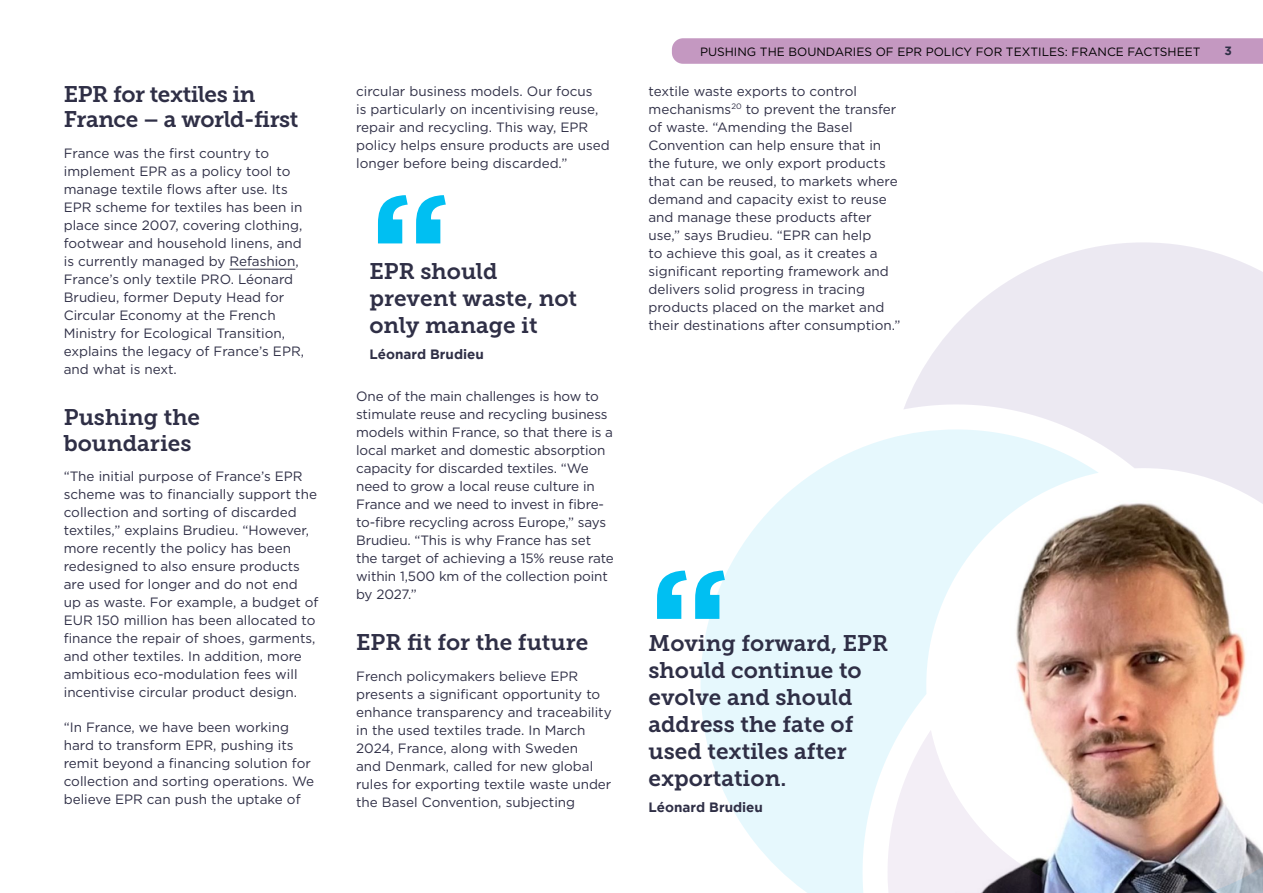
<style>
.page{position:relative;width:1263px;height:893px;background:#fff}
.page>*{position:absolute;margin:0;border:0;box-sizing:border-box;transform-origin:0 0}
.t1{font:700 150px "Gotham";color:#00bff2}
.t2{font:22.5px/27px "Museo Slab 700";color:#2f2f46}
.t3{font:22.5px/25.5px "Museo Slab 700";letter-spacing:-.02em;color:#2f2f46}
.t4{font:13.5px/18px "Gotham";color:#2f2f46}
.t5{font:700 13.5px "Gotham";color:#2f2f46}
.t6{font:12px "Gotham";color:#000}
.t7{font:700 12px "Gotham";color:#2f2f46}
</style>
<div class="page">
<svg style="left:672px;top:38px;width:591px;height:26px;background:#c59ac2"></svg>
<hr style="left:230px;top:269px;width:65px;height:1px;background:#2f2f46">
<img style="left:1099px;top:641px;width:89px;height:89px">
<img style="left:1099px;top:730px;width:89px;height:163px">
<svg style="left:700px;top:435px;width:399px;height:458px;fill:#e6f8fd"></svg>
<svg style="left:1188px;top:641px;width:75px;height:252px"></svg>
<svg style="left:903px;top:242px;width:360px;height:399px"></svg>
<h2 class="t3" style="left:64px;top:82px;width:236px">EPR for textiles in<br>France – a world-first</h2>
<p class="t4" style="left:64px;top:144px;width:242px">France was the first country to implement EPR as a policy tool to manage textile flows after use. Its EPR scheme for textiles has been in place since 2007, covering clothing, footwear and household linens, and is currently managed by Refashion, France’s only textile PRO. Léonard Brudieu, former Deputy Head for Circular Economy at the French Ministry for Ecological Transition, explains the legacy of France’s EPR, and what is next.</p>
<h2 class="t2" style="left:64px;top:405px;width:138px;line-height:25.5px">Pushing the boundaries</h2>
<p class="t4" style="left:64px;top:467px;width:256px">“The initial purpose of France’s EPR scheme was to financially support the collection and sorting of discarded textiles,” explains Brudieu. “However, more recently the policy has been redesigned to also ensure products are used for longer and do not end<br>up as waste. For example, a budget of EUR 150 million has been allocated to finance the repair of shoes, garments, and other textiles. In addition, more ambitious eco-modulation fees will incentivise circular product design.</p>
<p class="t4" style="left:64px;top:718px;width:252px">“In France, we have been working hard to transform EPR, pushing its remit beyond a financing solution for collection and sorting operations. We believe EPR can push the uptake of</p>
<p class="t4" style="left:356px;top:82px;width:255px">circular business models. Our focus<br>is particularly on incentivising reuse, repair and recycling. This way, EPR policy helps ensure products are used longer before being discarded.”</p>
<h1 class="t1" style="left:369px;top:161px;width:83px">“</h1>
<h2 class="t2" style="left:369px;top:258px;width:209px">EPR should prevent waste, not only manage it</h2>
<p class="t5" style="left:369px;top:347px;width:116px">Léonard Brudieu</p>
<p class="t4" style="left:356px;top:387px;width:259px">One of the main challenges is how to stimulate reuse and recycling business models within France, so that there is a local market and domestic absorption capacity for discarded textiles. “We need to grow a local reuse culture in France and we need to invest in fibre&shy;to-fibre recycling across Europe,” says Brudieu. “This is why France has set the target of achieving a 15% reuse rate within 1,500 km of the collection point by 2027.”</p>
<h2 class="t2" style="left:356px;top:629px;width:234px">EPR fit for the future</h2>
<p class="t4" style="left:356px;top:667px;width:257px">French policymakers believe EPR presents a significant opportunity to enhance transparency and traceability in the used textiles trade. In March 2024, France, along with Sweden<br>and Denmark, called for new global rules for exporting textile waste under the Basel Convention, subjecting</p>
<p class="t6" style="left:700px;top:44px;width:502px">PUSHING THE BOUNDARIES OF EPR POLICY FOR TEXTILES: FRANCE FACTSHEET</p>
<p class="t7" style="left:1224px;top:44px;width:9px">3</p>
<p class="t4" style="left:648px;top:82px;width:253px">textile waste exports to control mechanisms<sup>20</sup> to prevent the transfer of waste. “Amending the Basel Convention can help ensure that in the future, we only export products that can be reused, to markets where demand and capacity exist to reuse and manage these products after use,” says Brudieu. “EPR can help<br>to achieve this goal, as it creates a significant reporting framework and delivers solid progress in tracing products placed on the market and their destinations after consumption.”</p>
<h1 class="t1" style="left:648px;top:536px;width:82px">“</h1>
<h2 class="t2" style="left:648px;top:629px;width:241px">Moving forward, EPR should continue to evolve and should address the fate of used textiles after exportation.</h2>
<p class="t5" style="left:648px;top:800px;width:116px">Léonard Brudieu</p>
</div>
